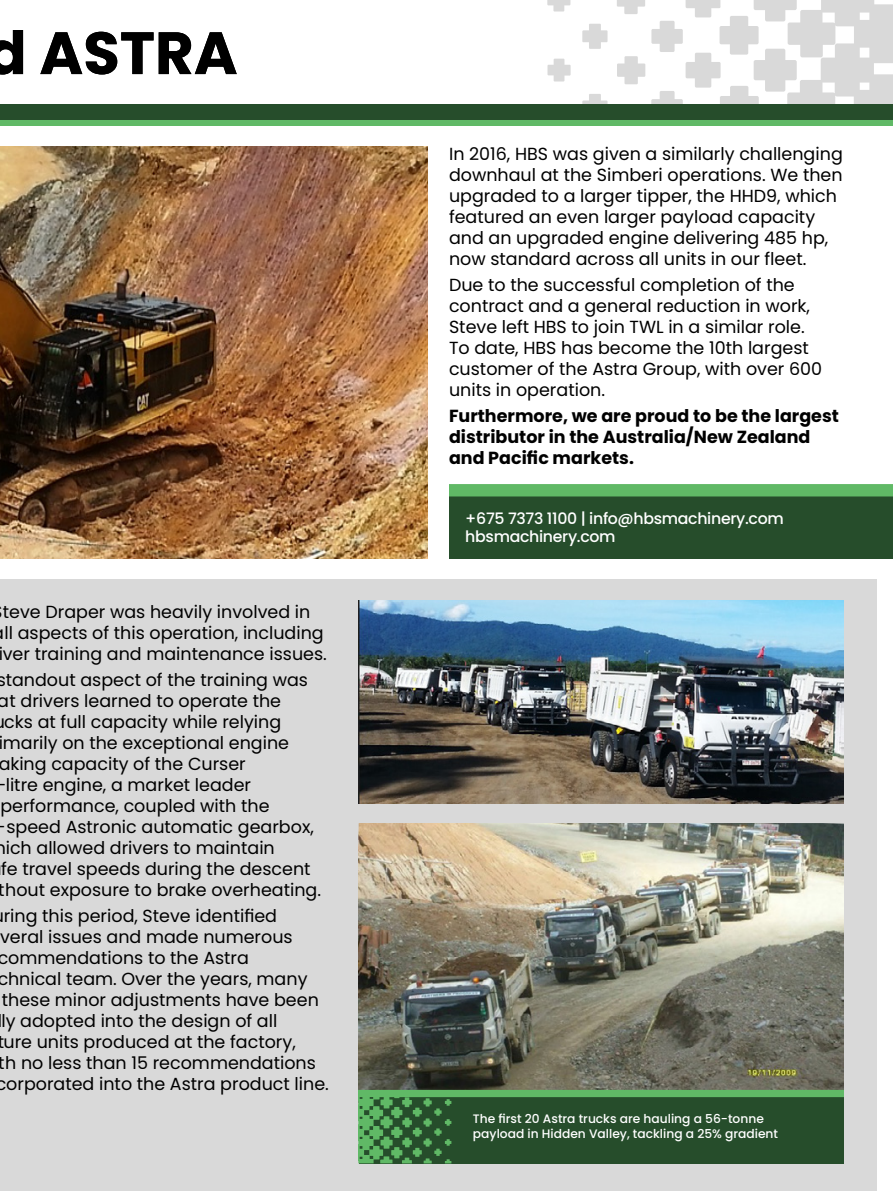
<style>
.page{position:relative;width:893px;height:1191px;background:#fff}
.page>*{position:absolute;margin:0;border:0;box-sizing:border-box;transform-origin:0 0}
.t1{font:700 59.5px "Poppins";color:#000}
.t2{font:17.5px/21px "Poppins";color:#000}
.t3{font:700 17.5px/21px "Poppins";color:#000}
.t4{font:500 15.75px/18.9px "Poppins";letter-spacing:-.02em;color:#fff}
.t5{font:500 12.25px/14.7px "Poppins";color:#fff}
</style>
<div class="page">
<div style="left:0;top:579px;width:877px;height:612px;background:#d9d9d9"></div>
<img style="left:0;top:147px;width:427px;height:411px">
<svg style="left:547px;top:0;width:346px;height:104px"></svg>
<div style="left:0;top:104px;width:893px;height:16px;background:#264d2b"></div>
<div style="left:0;top:120px;width:893px;height:5px;background:#60b966"></div>
<img style="left:359px;top:600px;width:484px;height:203px">
<img style="left:359px;top:823px;width:484px;height:266px">
<svg style="left:449px;top:484px;width:444px;height:74px;background:#2f5f35"></svg>
<svg style="left:359px;top:1089px;width:484px;height:74px;background:#305f35"></svg>
<h1 class="t1" style="left:-14px;top:19px;width:253px">d ASTRA</h1>
<p class="t2" style="left:3px;top:601px;width:309px">teve Draper was heavily involved in</p>
<p class="t2" style="left:5px;top:622px;width:321px">ll aspects of this operation, including</p>
<p class="t2" style="left:-1px;top:643px;width:330px">iver training and maintenance issues.</p>
<p class="t2" style="left:-3px;top:669px;width:313px">standout aspect of the training was</p>
<p class="t2" style="left:-2px;top:690px;width:285px">at drivers learned to operate the</p>
<p class="t2" style="left:4px;top:711px;width:279px">cks at full capacity while relying</p>
<p class="t2" style="left:-1px;top:732px;width:292px">imarily on the exceptional engine</p>
<p class="t2" style="left:-1px;top:753px;width:249px">aking capacity of the Curser</p>
<p class="t2" style="left:-4px;top:774px;width:257px">-litre engine, a market leader</p>
<p class="t2" style="left:0;top:795px;width:271px">performance, coupled with the</p>
<p class="t2" style="left:-3px;top:816px;width:318px">-speed Astronic automatic gearbox,</p>
<p class="t2" style="left:-5px;top:837px;width:282px">hich allowed drivers to maintain</p>
<p class="t2" style="left:1px;top:858px;width:311px">fe travel speeds during the descent</p>
<p class="t2" style="left:-1px;top:879px;width:324px">thout exposure to brake overheating.</p>
<p class="t2" style="left:4px;top:905px;width:275px">ring this period, Steve identified</p>
<p class="t2" style="left:0;top:926px;width:294px">veral issues and made numerous</p>
<p class="t2" style="left:-2px;top:947px;width:253px">commendations to the Astra</p>
<p class="t2" style="left:-3px;top:968px;width:312px">chnical team. Over the years, many</p>
<p class="t2" style="left:2px;top:989px;width:319px">these minor adjustments have been</p>
<p class="t2" style="left:1px;top:1010px;width:277px">ly adopted into the design of all</p>
<p class="t2" style="left:-3px;top:1031px;width:300px">ture units produced at the factory,</p>
<p class="t2" style="left:-1px;top:1052px;width:319px">th no less than 15 recommendations</p>
<p class="t2" style="left:-4px;top:1073px;width:335px">corporated into the Astra product line.</p>
<p class="t2" style="left:449px;top:144px;width:395px">In 2016, HBS was given a similarly challenging downhaul at the Simberi operations. We then upgraded to a larger tipper, the HHD9, which featured an even larger payload capacity and an upgraded engine delivering 485 hp, now standard across all units in our fleet.</p>
<p class="t2" style="left:449px;top:275px;width:375px">Due to the successful completion of the contract and a general reduction in work, Steve left HBS to join TWL in a similar role.<br>To date, HBS has become the 10th largest customer of the Astra Group, with over 600 units in operation.</p>
<p class="t3" style="left:449px;top:406px;width:391px">Furthermore, we are proud to be the largest distributor in the Australia/New Zealand and Pacific markets.</p>
<p class="t4" style="left:465px;top:508px;width:320px">+675 7373 1100 | info@hbsmachinery.com hbsmachinery.com</p>
<p class="t5" style="left:473px;top:1111px;width:307px">The first 20 Astra trucks are hauling a 56-tonne payload in Hidden Valley, tackling a 25% gradient</p>
</div>
